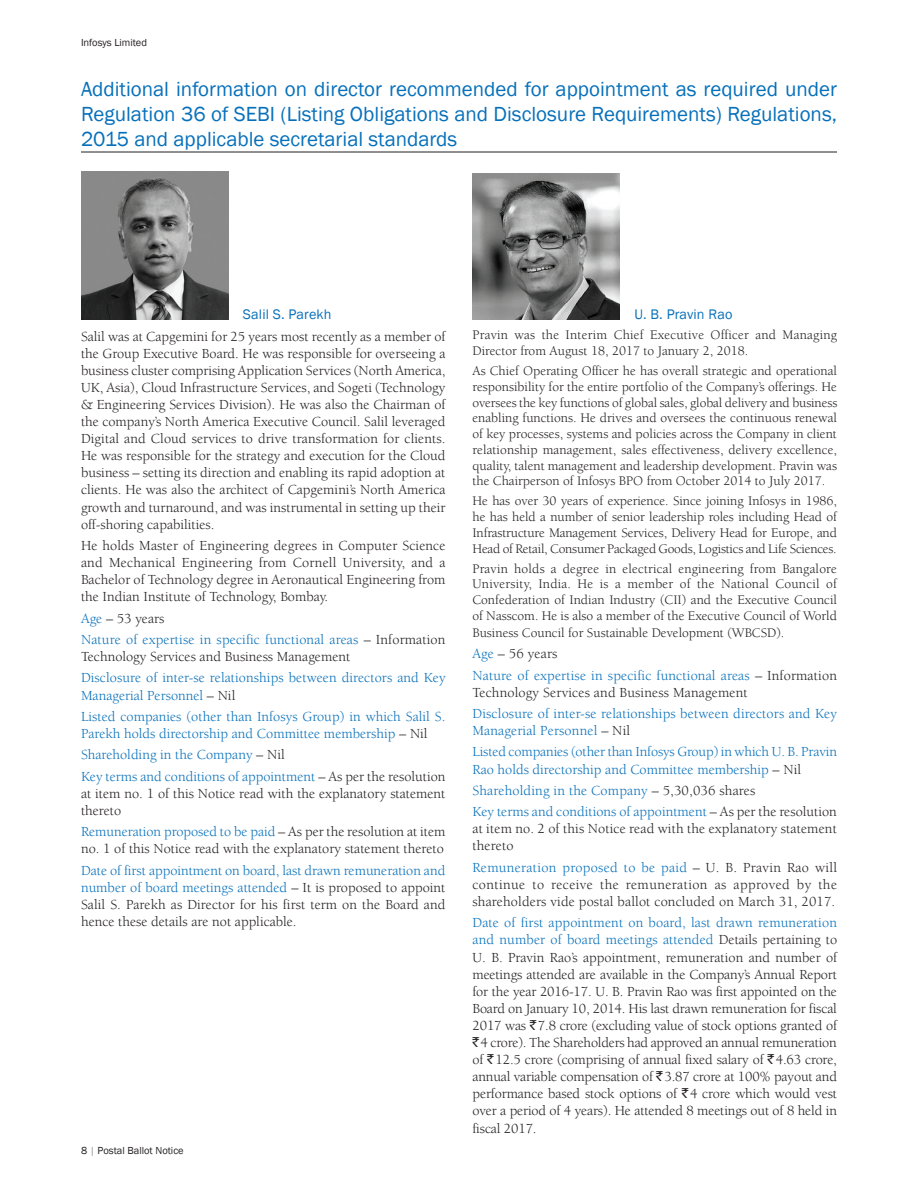
<style>
.page{position:relative;width:918px;height:1188px;background:#fff}
.page>*{position:absolute;margin:0;border:0;box-sizing:border-box;transform-origin:0 0}
.t1{font:21px/25.2px "Franklin Gothic";color:#0770ba;text-align:justify}
.t2{font:14.25px/17.1px "Berkeley Std";color:#231f20;text-align:justify}
.t3{font:14.25px/21.3px "Berkeley Std";color:#0770ba}
.t4{font:14.25px "Franklin Gothic";letter-spacing:.01em;color:#0770ba}
.t5{font:13.5px/15.8px "Berkeley Std";color:#231f20;text-align:justify}
.t6{font:10.5px "Franklin Gothic";color:#231f20}
.s1{color:#231f20}
.s2{color:#0770ba}
.s3{color:#939598}
.s4{font-family:"Rupee Foradian";font-size:13.5px}
</style>
<div class="page">
<hr style="left:81px;top:152px;width:756px;height:1px;background:#231f20">
<img style="left:81px;top:172px;width:147px;height:147px">
<img style="left:472px;top:173px;width:148px;height:146px">
<p class="t6" style="left:81px;top:36px;width:68px">Infosys Limited</p>
<h1 class="t1" style="left:81px;top:77px;width:758px">Additional information on director recommended for appointment as required under Regulation 36 of SEBI (Listing Obligations and Disclosure Requirements) Regulations, 2015 and applicable secretarial standards</h1>
<p class="t4" style="left:243px;top:306px;width:90px">Salil S. Parekh</p>
<p class="t2" style="left:81px;top:328px;width:366px">Salil was at Capgemini for 25 years most recently as a member of the Group Executive Board. He was responsible for overseeing a business cluster comprising Application Services (North America, UK, Asia), Cloud Infrastructure Services, and Sogeti (Technology &amp; Engineering Services Division). He was also the Chairman of the company’s North America Executive Council. Salil leveraged Digital and Cloud services to drive transformation for clients.<br>He was responsible for the strategy and execution for the Cloud business – setting its direction and enabling its rapid adoption at clients. He was also the architect of Capgemini’s North America growth and turnaround, and was instrumental in setting up their off-shoring capabilities.</p>
<p class="t2" style="left:81px;top:537px;width:366px">He holds Master of Engineering degrees in Computer Science and Mechanical Engineering from Cornell University, and a Bachelor of Technology degree in Aeronautical Engineering from the Indian Institute of Technology, Bombay.</p>
<p class="t3" style="left:81px;top:608px;width:366px">Age <span class="s1">– 53 years<br></span>Nature of expertise in specific functional areas <span class="s1">– Information</span></p>
<p class="t2" style="left:81px;top:648px;width:271px">Technology Services and Business Management</p>
<p class="t3" style="left:81px;top:670px;width:366px;line-height:17.1px">Disclosure of inter-se relationships between directors and Key<br>Managerial Personnel <span class="s1">– Nil</span></p>
<p class="t3" style="left:81px;top:708px;width:366px;line-height:17.1px">Listed companies (other than Infosys Group) in which Salil S.<br>Parekh holds directorship and Committee membership <span class="s1">– Nil</span></p>
<p class="t3" style="left:81px;top:744px;width:366px">Shareholding in the Company <span class="s1">– Nil<br></span>Key terms and conditions of appointment <span class="s1">– As per the resolution</span></p>
<p class="t2" style="left:81px;top:785px;width:366px">at item no. 1 of this Notice read with the explanatory statement thereto</p>
<p class="t2" style="left:81px;top:823px;width:366px"><span class="s2">Remuneration proposed to be paid</span> – As per the resolution at item no. 1 of this Notice read with the explanatory statement thereto</p>
<p class="t2" style="left:81px;top:862px;width:366px"><span class="s2">Date of first appointment on board, last drawn remuneration and number of board meetings attended</span> – It is proposed to appoint Salil S. Parekh as Director for his first term on the Board and hence these details are not applicable.</p>
<p class="t6" style="left:81px;top:1144px;width:104px">8 <span class="s3">|</span> Postal Ballot Notice</p>
<p class="t4" style="left:634px;top:306px;width:100px">U. B. Pravin Rao</p>
<p class="t5" style="left:472px;top:327px;width:366px">Pravin was the Interim Chief Executive Officer and Managing<br>Director from August 18, 2017 to January 2, 2018.</p>
<p class="t5" style="left:472px;top:363px;width:366px">As Chief Operating Officer he has overall strategic and operational responsibility for the entire portfolio of the Company’s offerings. He oversees the key functions of global sales, global delivery and business enabling functions. He drives and oversees the continuous renewal of key processes, systems and policies across the Company in client relationship management, sales effectiveness, delivery excellence, quality, talent management and leadership development. Pravin was the Chairperson of Infosys BPO from October 2014 to July 2017.</p>
<p class="t5" style="left:472px;top:493px;width:366px">He has over 30 years of experience. Since joining Infosys in 1986, he has held a number of senior leadership roles including Head of Infrastructure Management Services, Delivery Head for Europe, and Head of Retail, Consumer Packaged Goods, Logistics and Life Sciences.</p>
<p class="t5" style="left:472px;top:561px;width:366px">Pravin holds a degree in electrical engineering from Bangalore University, India. He is a member of the National Council of Confederation of Indian Industry (CII) and the Executive Council of Nasscom. He is also a member of the Executive Council of World</p>
<p class="t5" style="left:472px;top:625px;width:313px">Business Council for Sustainable Development (WBCSD).</p>
<p class="t3" style="left:472px;top:643px;width:366px">Age <span class="s1">– 56 years<br></span>Nature of expertise in specific functional areas <span class="s1">– Information</span></p>
<p class="t2" style="left:472px;top:684px;width:277px">Technology Services and Business Management</p>
<p class="t3" style="left:472px;top:705px;width:366px;line-height:17.1px">Disclosure of inter-se relationships between directors and Key<br>Managerial Personnel <span class="s1">– Nil</span></p>
<p class="t3" style="left:472px;top:744px;width:366px;line-height:17.1px">Listed companies (other than Infosys Group) in which U. B. Pravin<br>Rao holds directorship and Committee membership <span class="s1">– Nil</span></p>
<p class="t3" style="left:472px;top:780px;width:366px">Shareholding in the Company <span class="s1">– 5,30,036 shares<br></span>Key terms and conditions of appointment <span class="s1">– As per the resolution</span></p>
<p class="t2" style="left:472px;top:821px;width:366px">at item no. 2 of this Notice read with the explanatory statement thereto</p>
<p class="t2" style="left:472px;top:859px;width:366px"><span class="s2">Remuneration proposed to be paid</span> – U. B. Pravin Rao will continue to receive the remuneration as approved by the shareholders vide postal ballot concluded on March 31, 2017.</p>
<p class="t2" style="left:472px;top:915px;width:366px"><span class="s2">Date of first appointment on board, last drawn remuneration and number of board meetings attended</span> Details pertaining to U. B. Pravin Rao’s appointment, remuneration and number of meetings attended are available in the Company’s Annual Report for the year 2016-17. U. B. Pravin Rao was first appointed on the Board on January 10, 2014. His last drawn remuneration for fiscal 2017 was <span class="s4">`</span>7.8 crore (excluding value of stock options granted of <span class="s4">`</span>4 crore). The Shareholders had approved an annual remuneration of <span class="s4">`</span>12.5 crore (comprising of annual fixed salary of <span class="s4">`</span>4.63 crore, annual variable compensation of <span class="s4">`</span>3.87 crore at 100% payout and performance based stock options of <span class="s4">`</span>4 crore which would vest over a period of 4 years). He attended 8 meetings out of 8 held in fiscal 2017.</p>
</div>
